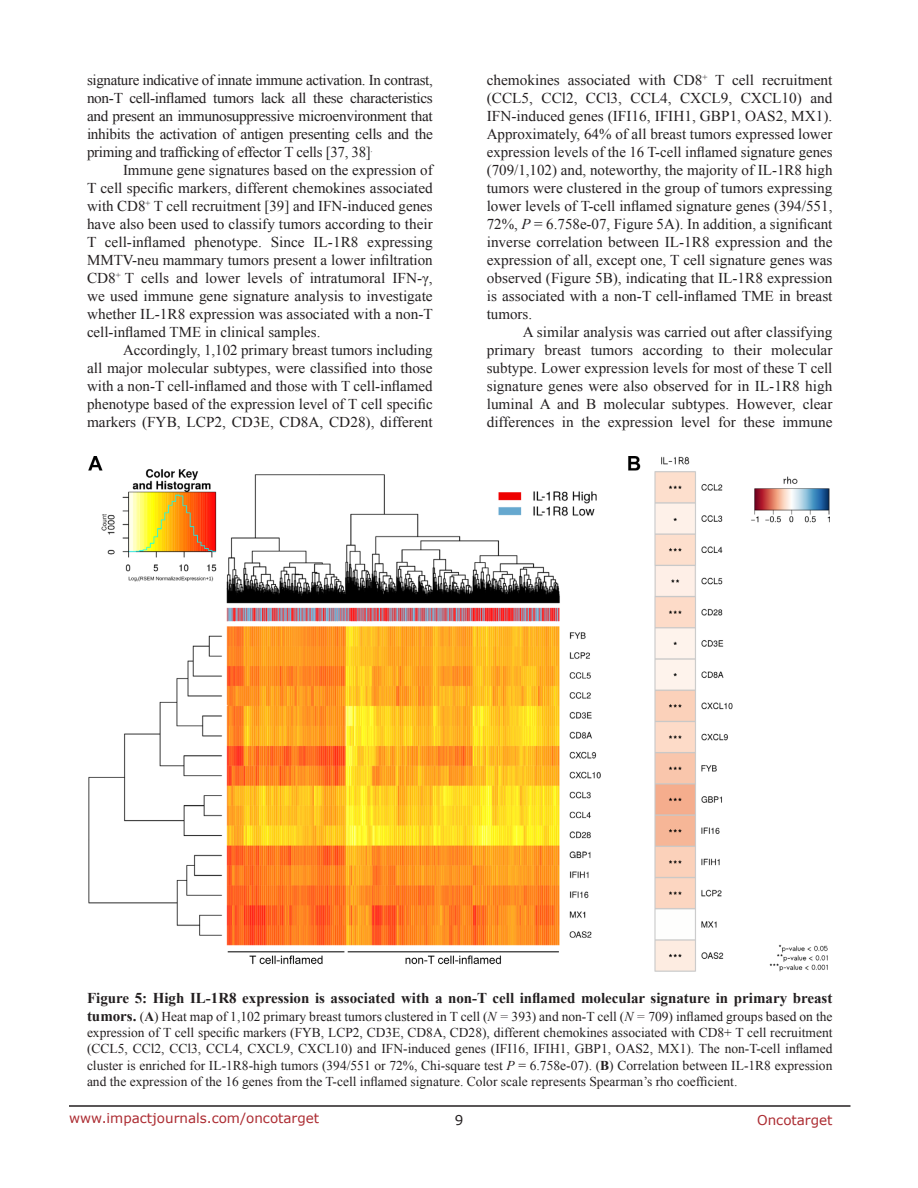
<style>
.page{position:relative;width:918px;height:1188px;background:#fff}
.page>*{position:absolute;margin:0;border:0;box-sizing:border-box;transform-origin:0 0}
.t1{font:15px/18px "Times New Roman";color:#231f20;text-align:justify}
.t2{font:700 15px "Times New Roman";color:#231f20}
.t3{font:13.5px/16.2px "Times New Roman";color:#231f20;text-align:justify}
.t4{font:13.5px "Verdana";color:#ac2b31}
.t5{font:13.5px "Verdana";color:#231f20}
.s1{font-style:italic}
.s2{font-weight:700;font-size:15px}
.s3{font-weight:700}
</style>
<div class="page">
<hr style="left:69px;top:1105px;width:781px;height:2px;background:#231f20">
<img style="left:89px;top:457px;width:740px;height:515px">
<p class="t1" style="left:87px;top:71px;width:347px">signature indicative of innate immune activation. In contrast, non-T cell-inflamed tumors lack all these characteristics and present an immunosuppressive microenvironment that inhibits the activation of antigen presenting cells and the priming and trafficking of effector T cells [37, 38]<sup>.</sup></p>
<p class="t1" style="left:87px;top:161px;width:347px;text-indent:36px">Immune gene signatures based on the expression of T cell specific markers, different chemokines associated with CD8<sup>+</sup> T cell recruitment [39] and IFN-induced genes have also been used to classify tumors according to their T cell-inflamed phenotype. Since IL-1R8 expressing MMTV-neu mammary tumors present a lower infiltration CD8<sup>+</sup> T cells and lower levels of intratumoral IFN-γ, we used immune gene signature analysis to investigate whether IL-1R8 expression was associated with a non-T cell-inflamed TME in clinical samples.</p>
<p class="t1" style="left:87px;top:341px;width:347px;text-indent:36px">Accordingly, 1,102 primary breast tumors including all major molecular subtypes, were classified into those with a non-T cell-inflamed and those with T cell-inflamed phenotype based of the expression level of T cell specific markers (FYB, LCP2, CD3E, CD8A, CD28), different</p>
<p class="t1" style="left:487px;top:71px;width:347px">chemokines associated with CD8<sup>+</sup> T cell recruitment (CCL5, CCl2, CCl3, CCL4, CXCL9, CXCL10) and IFN-induced genes (IFI16, IFIH1, GBP1, OAS2, MX1).<br>Approximately, 64% of all breast tumors expressed lower expression levels of the 16 T-cell inflamed signature genes (709/1,102) and, noteworthy, the majority of IL-1R8 high tumors were clustered in the group of tumors expressing lower levels of T-cell inflamed signature genes (394/551, 72%, <span class="s1">P</span> = 6.758e-07, Figure 5A). In addition, a significant inverse correlation between IL-1R8 expression and the expression of all, except one, T cell signature genes was observed (Figure 5B), indicating that IL-1R8 expression is associated with a non-T cell-inflamed TME in breast tumors.</p>
<p class="t1" style="left:487px;top:323px;width:347px;text-indent:36px">A similar analysis was carried out after classifying primary breast tumors according to their molecular subtype. Lower expression levels for most of these T cell signature genes were also observed for in IL-1R8 high luminal A and B molecular subtypes. However, clear differences in the expression level for these immune</p>
<p class="t2" style="left:87px;top:990px;width:747px">Figure 5: High IL-1R8 expression is associated with a non-T cell inflamed molecular signature in primary breast</p>
<p class="t3" style="left:87px;top:1008px;width:747px"><span class="s2">tumors.</span> (<span class="s3">A</span>) Heat map of 1,102 primary breast tumors clustered in T cell (<span class="s1">N =</span> 393) and non-T cell (<span class="s1">N =</span> 709) inflamed groups based on the expression of T cell specific markers (FYB, LCP2, CD3E, CD8A, CD28), different chemokines associated with CD8+ T cell recruitment (CCL5, CCl2, CCl3, CCL4, CXCL9, CXCL10) and IFN-induced genes (IFI16, IFIH1, GBP1, OAS2, MX1). The non-T-cell inflamed cluster is enriched for IL-1R8-high tumors (394/551 or 72%, Chi-square test <span class="s1">P</span> = 6.758e-07). (<span class="s3">B</span>) Correlation between IL-1R8 expression and the expression of the 16 genes from the T-cell inflamed signature. Color scale represents Spearman’s rho coefficient.</p>
<p class="t4" style="left:69px;top:1110px;width:252px">www.impactjournals.com/oncotarget</p>
<p class="t5" style="left:455px;top:1111px;width:10px">9</p>
<p class="t4" style="left:757px;top:1111px;width:77px">Oncotarget</p>
</div>
